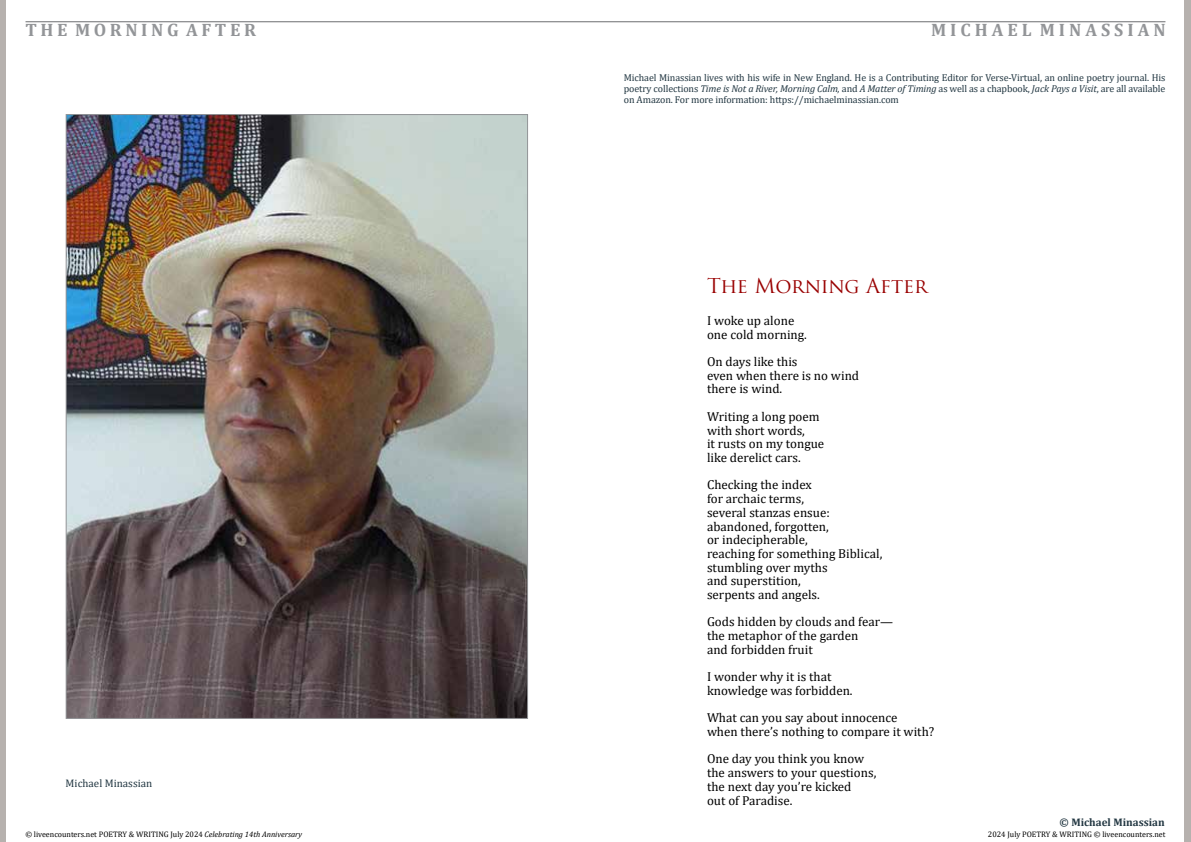
<style>
.page{position:relative;width:1191px;height:842px;background:#fff}
.page>*{position:absolute;margin:0;border:0;box-sizing:border-box;transform-origin:0 0}
.t1{font:20px "Trajan Pro";letter-spacing:-.005em;color:#900}
.t2{font:700 18px "Cambria";color:#939598}
.t3{font:13px/13.7px "Cambria";color:#000}
.t4{font:700 11px "Cambria";color:#223742}
.t5{font:11px "Cambria";color:#223742}
.t6{font:10px/11px "Cambria";letter-spacing:-.01em;color:#223742;text-align:justify}
.t7{font:8px "Cambria";color:#000}
.s1{font-style:italic}
</style>
<div class="page">
<hr style="left:26px;top:21px;width:1139px;height:1px;background:#6d6e71">
<img style="left:68px;top:116px;width:458px;height:601px">
<h2 class="t2" style="left:26px;top:17px;width:232px">T H E M O R N I N G A F T E R</h2>
<p class="t5" style="left:66px;top:776px;width:88px">Michael Minassian</p>
<h2 class="t2" style="left:931px;top:17px;width:236px">M I C H A E L M I N A S S I A N</h2>
<p class="t6" style="left:624px;top:72px;width:543px">Michael Minassian lives with his wife in New England. He is a Contributing Editor for Verse-Virtual, an online poetry journal. His poetry collections <span class="s1">Time is Not a River, Morning Calm,</span> and <span class="s1">A Matter of Timing</span> as well as a chapbook, <span class="s1">Jack Pays a Visit</span>, are all available on Amazon. For more information: https://michaelminassian.com</p>
<h1 class="t1" style="left:707px;top:273px;width:222px">The Morning After</h1>
<p class="t3" style="left:707px;top:314px;width:101px">I woke up alone one cold morning.</p>
<p class="t3" style="left:707px;top:355px;width:154px">On days like this<br>even when there is no wind there is wind.</p>
<p class="t3" style="left:707px;top:409px;width:119px">Writing a long poem with short words,<br>it rusts on my tongue like derelict cars.</p>
<p class="t3" style="left:707px;top:478px;width:177px">Checking the index<br>for archaic terms,<br>several stanzas ensue: abandoned, forgotten,<br>or indecipherable,<br>reaching for something Biblical, stumbling over myths<br>and superstition,<br>serpents and angels.</p>
<p class="t3" style="left:707px;top:615px;width:188px">Gods hidden by clouds and fear— the metaphor of the garden<br>and forbidden fruit</p>
<p class="t3" style="left:707px;top:670px;width:147px">I wonder why it is that knowledge was forbidden.</p>
<p class="t3" style="left:707px;top:711px;width:229px">What can you say about innocence<br>when there’s nothing to compare it with?</p>
<p class="t3" style="left:707px;top:752px;width:171px">One day you think you know the answers to your questions, the next day you’re kicked<br>out of Paradise.</p>
<p class="t4" style="left:1059px;top:814px;width:107px">© Michael Minassian</p>
<p class="t7" style="left:25px;top:829px;width:278px">© liveencounters.net POETRY &amp; WRITING July 2024 <span class="s1">Celebrating 14th Anniversary</span></p>
<p class="t7" style="left:988px;top:830px;width:179px">2024 July POETRY &amp; WRITING © liveencounters.net</p>
</div>
